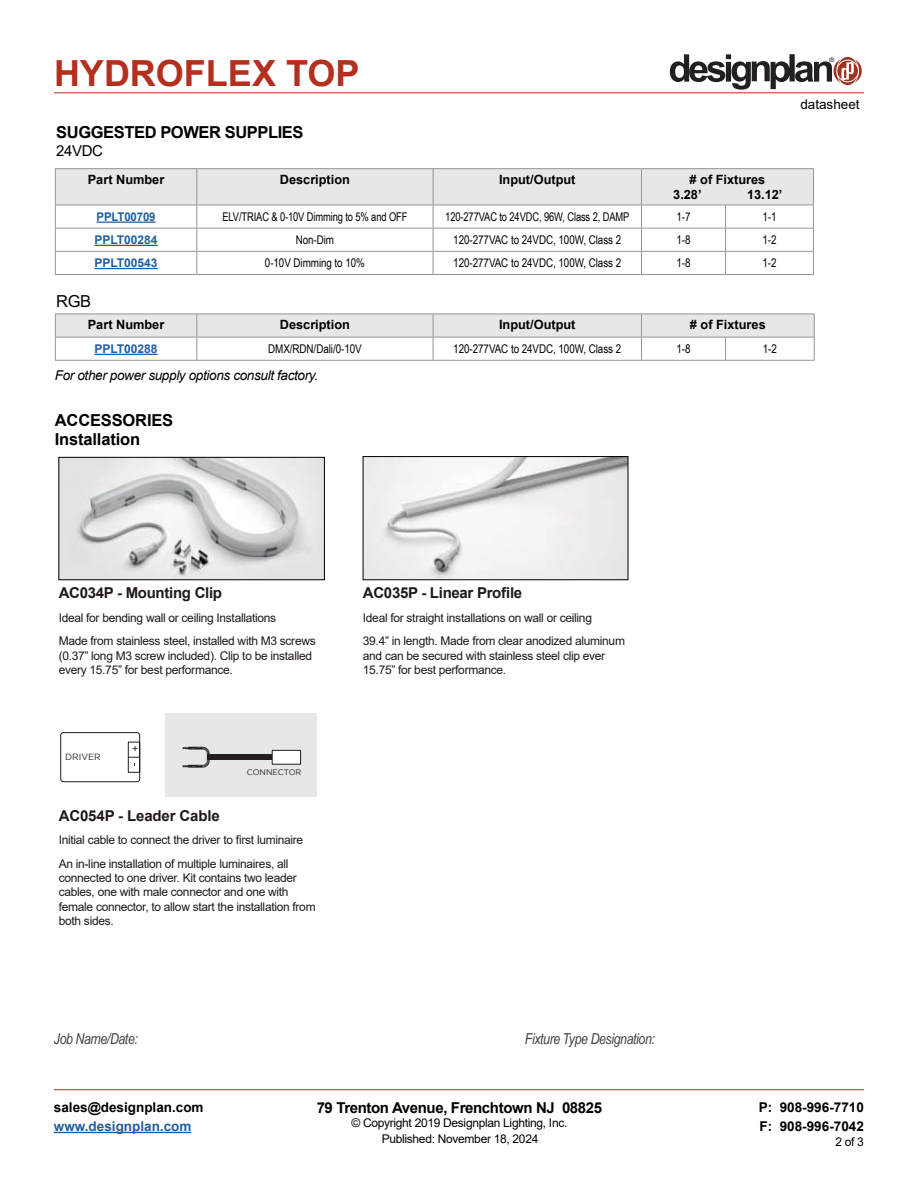
<style>
.page{position:relative;width:918px;height:1188px;background:#fff}
.page>*{position:absolute;margin:0;border:0;box-sizing:border-box;transform-origin:0 0}
.t1{font:700 36px "Arial";color:#b32f1e}
.t2{font:700 16.5px/19.8px "Arial";letter-spacing:-.01em;color:#000}
.t3{font:16.5px "Arial";color:#000}
.t4{font:700 15px "Arial";letter-spacing:-.02em;color:#20181c}
.t5{font:italic 15px "Arial Narrow";letter-spacing:-.025em;color:#414042}
.t6{font:700 15px "Arial";letter-spacing:-.025em;color:#000}
.t7{font:15px "Arial";letter-spacing:-.025em;color:#000}
.t8{font:700 13.5px/19.5px "Arial";color:#000}
.t9{font:italic 13.5px "Arial";letter-spacing:-.025em;color:#000}
.t10{font:700 13.5px "Arial";color:#215e9e}
.t11{font:13.5px "Arial";color:#000}
.t12{font:700 12.75px/15px "Arial";color:#000}
.t13{font:12px/14.4px "Arial";letter-spacing:-.025em;color:#20181c}
.t14{font:12px "Arial Narrow";letter-spacing:-.005em;color:#000}
.t15{font:12px "Arial";letter-spacing:-.025em;color:#000}
.t16{font:12px "Arial Narrow";letter-spacing:-.005em;color:#000;scale:.95 1}
.t17{font:700 12px "Arial";color:#215e9e}
.t18{font:700 12px "Arial";color:#215e9e;scale:.95 1}
.t19{font:9px "Gotham";color:#231f20}
.t20{font:8.1px "Gotham";color:#231f20}
.t21{font:6.3px "Helvetica";color:#231f20}
</style>
<div class="page">
<svg style="left:670px;top:54px;width:192px;height:36px"></svg>
<hr style="left:54px;top:93px;width:810px;height:1px;background:#b32f1e">
<hr style="left:54px;top:1089px;width:810px;height:1px;background:#b32f1e">
<hr style="left:54px;top:1132px;width:137px;height:1px;background:#215e9e">
<hr style="left:55px;top:360px;width:142px;height:1px;background:#939598">
<hr style="left:197px;top:360px;width:236px;height:1px;background:#939598">
<hr style="left:433px;top:360px;width:209px;height:1px;background:#939598">
<hr style="left:642px;top:360px;width:84px;height:1px;background:#939598">
<hr style="left:726px;top:360px;width:89px;height:1px;background:#939598">
<svg style="left:55px;top:314px;width:760px;height:46px"></svg>
<hr style="left:95px;top:354px;width:63px;height:1px;background:#215e9e">
<img style="left:61px;top:459px;width:262px;height:119px">
<div style="left:59px;top:457px;width:266px;height:123px;border:1px solid #000"></div>
<img style="left:365px;top:458px;width:261px;height:120px">
<div style="left:363px;top:456px;width:265px;height:124px;border:1px solid #000"></div>
<div style="left:166px;top:714px;width:151px;height:83px;background:#e6e7e8"></div>
<div style="left:207px;top:755px;width:65px;height:5px;background:#231f20"></div>
<svg style="left:60px;top:732px;width:80px;height:50px"></svg>
<svg style="left:183px;top:747px;width:27px;height:21px"></svg>
<div style="left:272px;top:750px;width:29px;height:14px;background:#fff"></div>
<div style="left:272px;top:750px;width:29px;height:14px;border:1px solid #231f20"></div>
<hr style="left:55px;top:274px;width:142px;height:1px;background:#939598">
<hr style="left:197px;top:274px;width:236px;height:1px;background:#939598">
<hr style="left:433px;top:274px;width:209px;height:1px;background:#939598">
<hr style="left:642px;top:274px;width:84px;height:1px;background:#939598">
<hr style="left:726px;top:274px;width:88px;height:1px;background:#939598">
<hr style="left:55px;top:168px;width:142px;height:1px;background:#939598">
<hr style="left:197px;top:168px;width:236px;height:1px;background:#939598">
<hr style="left:433px;top:168px;width:209px;height:1px;background:#939598">
<hr style="left:642px;top:168px;width:84px;height:1px;background:#939598">
<hr style="left:726px;top:168px;width:88px;height:1px;background:#939598">
<svg style="left:55px;top:169px;width:759px;height:105px"></svg>
<hr style="left:97px;top:222px;width:59px;height:1px;background:#215e9e">
<hr style="left:95px;top:245px;width:63px;height:1px;background:#215e9e">
<hr style="left:95px;top:268px;width:63px;height:1px;background:#215e9e">
<h1 class="t1" style="left:54px;top:48px;width:307px">HYDROFLEX TOP</h1>
<h2 class="t2" style="left:56px;top:122px;width:249px">SUGGESTED POWER SUPPLIES</h2>
<p class="t7" style="left:56px;top:140px;width:48px">24VDC</p>
<p class="t12" style="left:88px;top:172px;width:78px">Part Number</p>
<p class="t12" style="left:280px;top:172px;width:72px">Description</p>
<p class="t12" style="left:499px;top:172px;width:78px">Input/Output</p>
<p class="t12" style="left:673px;top:172px;width:94px;text-indent:16px"># of Fixtures<br>3.28’</p>
<p class="t12" style="left:747px;top:187px;width:37px">13.12’</p>
<p class="t18" style="left:97px;top:208px;width:64px">PPLT00709</p>
<p class="t16" style="left:222px;top:208px;width:196px">ELV/TRIAC &amp; 0-10V Dimming to 5% and OFF</p>
<p class="t16" style="left:445px;top:208px;width:195px">120-277VAC to 24VDC, 96W, Class 2, DAMP</p>
<p class="t14" style="left:676px;top:208px;width:16px">1-7</p>
<p class="t14" style="left:762px;top:208px;width:16px">1-1</p>
<p class="t17" style="left:95px;top:231px;width:65px">PPLT00284</p>
<p class="t14" style="left:296px;top:231px;width:40px">Non-Dim</p>
<p class="t14" style="left:453px;top:231px;width:169px">120-277VAC to 24VDC, 100W, Class 2</p>
<p class="t14" style="left:676px;top:231px;width:16px">1-8</p>
<p class="t14" style="left:762px;top:231px;width:16px">1-2</p>
<p class="t17" style="left:95px;top:255px;width:65px">PPLT00543</p>
<p class="t14" style="left:265px;top:254px;width:102px">0-10V Dimming to 10%</p>
<p class="t14" style="left:453px;top:254px;width:169px">120-277VAC to 24VDC, 100W, Class 2</p>
<p class="t14" style="left:676px;top:254px;width:16px">1-8</p>
<p class="t14" style="left:762px;top:254px;width:16px">1-2</p>
<h2 class="t3" style="left:56px;top:290px;width:36px">RGB</h2>
<p class="t12" style="left:88px;top:317px;width:78px">Part Number</p>
<p class="t12" style="left:280px;top:317px;width:72px">Description</p>
<p class="t12" style="left:499px;top:317px;width:78px">Input/Output</p>
<p class="t12" style="left:690px;top:317px;width:77px"># of Fixtures</p>
<p class="t17" style="left:95px;top:340px;width:65px">PPLT00288</p>
<p class="t14" style="left:268px;top:340px;width:95px">DMX/RDN/Dali/0-10V</p>
<p class="t14" style="left:453px;top:340px;width:169px">120-277VAC to 24VDC, 100W, Class 2</p>
<p class="t14" style="left:676px;top:340px;width:16px">1-8</p>
<p class="t14" style="left:763px;top:340px;width:16px">1-2</p>
<p class="t9" style="left:55px;top:366px;width:265px">For other power supply options consult factory.</p>
<h2 class="t2" style="left:55px;top:410px;width:120px">ACCESSORIES<br>Installation</h2>
<p class="t21" style="left:830px;top:57px;width:6px">®</p>
<p class="t11" style="left:800px;top:95px;width:61px">datasheet</p>
<p class="t4" style="left:59px;top:582px;width:165px">AC034P - Mounting Clip</p>
<p class="t13" style="left:59px;top:606px;width:259px;line-height:23.4px">Ideal for bending wall or ceiling Installations<br>Made from stainless steel, installed with M3 screws</p>
<p class="t13" style="left:59px;top:648px;width:255px">(0.37” long M3 screw included). Clip to be installed every 15.75” for best performance.</p>
<p class="t19" style="left:65px;top:752px;width:37px">DRIVER</p>
<p class="t20" style="left:247px;top:768px;width:56px">CONNECTOR</p>
<p class="t4" style="left:59px;top:805px;width:162px">AC054P - Leader Cable</p>
<p class="t13" style="left:59px;top:828px;width:246px;line-height:23.4px">Initial cable to connect the driver to first luminaire<br>An in-line installation of multiple luminaires, all</p>
<p class="t13" style="left:59px;top:871px;width:258px">connected to one driver. Kit contains two leader cables, one with male connector and one with female connector, to allow start the installation from both sides.</p>
<p class="t4" style="left:363px;top:582px;width:161px">AC035P - Linear Profile</p>
<p class="t13" style="left:363px;top:606px;width:264px;line-height:23.4px">Ideal for straight installations on wall or ceiling<br>39.4” in length. Made from clear anodized aluminum</p>
<p class="t13" style="left:363px;top:648px;width:244px">and can be secured with stainless steel clip ever<br>15.75” for best performance.</p>
<p class="t5" style="left:54px;top:1028px;width:85px">Job Name/Date:</p>
<p class="t5" style="left:525px;top:1029px;width:132px">Fixture Type Designation:</p>
<p class="t8" style="left:54px;top:1097px;width:151px">sales@designplan.com</p>
<p class="t10" style="left:54px;top:1117px;width:139px">www.designplan.com</p>
<p class="t6" style="left:317px;top:1097px;width:287px">79 Trenton Avenue, Frenchtown NJ 08825</p>
<p class="t15" style="left:351px;top:1115px;width:217px">© Copyright 2019 Designplan Lighting, Inc.</p>
<p class="t8" style="left:759px;top:1097px;width:107px">P: 908-996-7710<br>F: 908-996-7042</p>
<p class="t15" style="left:382px;top:1130px;width:158px">Published: November 18, 2024</p>
<p class="t15" style="left:835px;top:1133px;width:30px">2 of 3</p>
</div>
